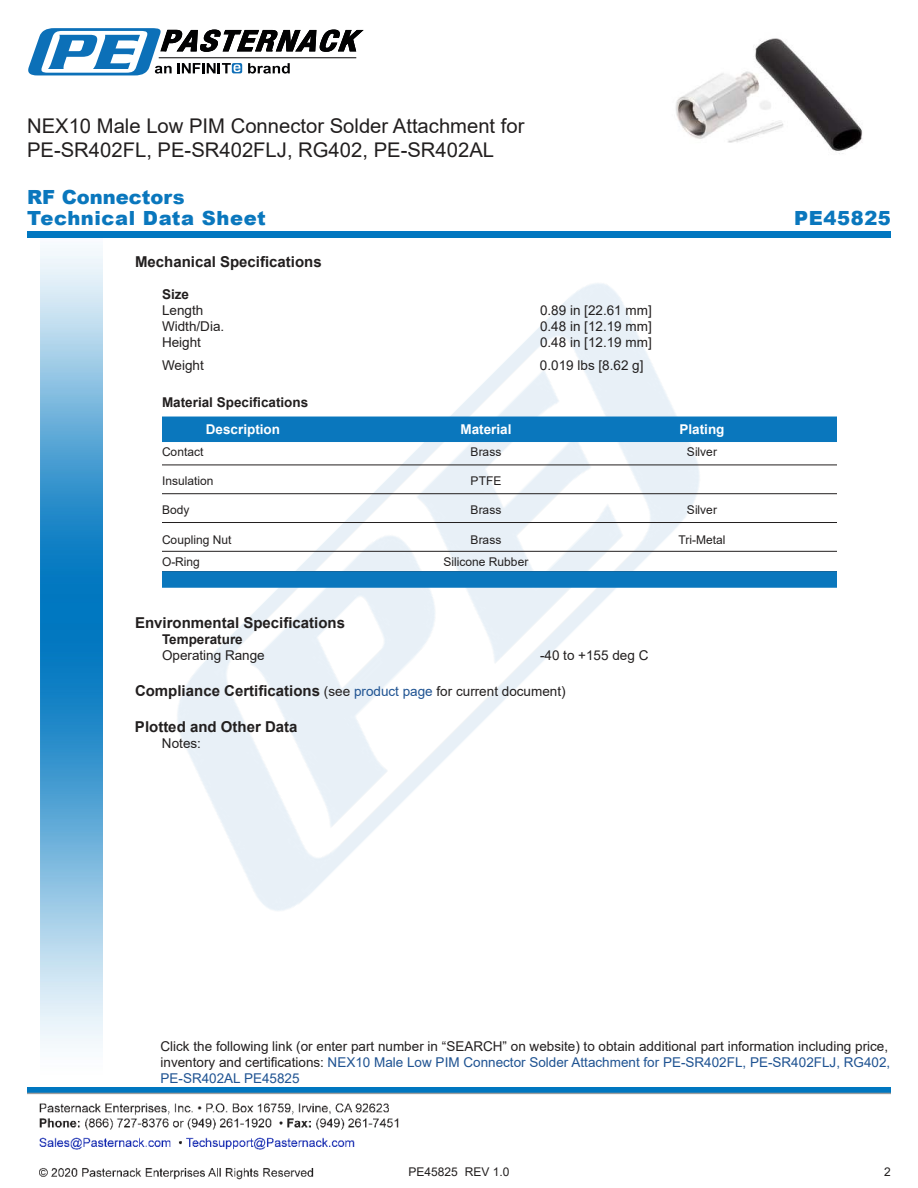
<style>
.page{position:relative;width:918px;height:1188px;background:#fff}
.page>*{position:absolute;margin:0;border:0;box-sizing:border-box;transform-origin:0 0}
.t1{font:20.25px/24.3px "Arial";color:#221f1f}
.t2{font:900 19.5px/20.4px "Arial";letter-spacing:.03em;color:#0a77bd}
.t3{font:700 15px "Arial";color:#221f1f}
.t4{font:13.5px/16.2px "Arial";color:#221f1f}
.t5{font:700 13.5px "Arial";color:#221f1f}
.t6{font:700 13.5px "Arial";color:#fff}
.t7{font:12px "Arial";color:#221f1f}
.s1{font-weight:400;font-size:13.5px}
.s2{font-weight:400;font-size:13.5px;color:#1f5392}
.s3{color:#1f5392}
</style>
<div class="page">
<img style="left:39px;top:1103px;width:360px;height:77px">
<img style="left:102px;top:248px;width:719px;height:722px">
<img style="left:40px;top:237px;width:62px;height:811px">
<img style="left:27px;top:1088px;width:864px;height:7px">
<div style="left:27px;top:231px;width:864px;height:6px;background:#0177c0"></div>
<svg style="left:28px;top:28px;width:336px;height:47px"></svg>
<div style="left:162px;top:417px;width:675px;height:25px;background:#0a77bd"></div>
<hr style="left:162px;top:465px;width:675px;height:1px;background:#221f1f">
<hr style="left:162px;top:493px;width:675px;height:1px;background:#221f1f">
<hr style="left:162px;top:522px;width:675px;height:1px;background:#221f1f">
<hr style="left:162px;top:551px;width:675px;height:1px;background:#221f1f">
<div style="left:162px;top:571px;width:675px;height:17px;background:#0a77bd"></div>
<img style="left:675px;top:38px;width:188px;height:116px">
<h1 class="t1" style="left:27px;top:116px;width:499px">NEX10 Male Low PIM Connector Solder Attachment for<br>PE-SR402FL, PE-SR402FLJ, RG402, PE-SR402AL</h1>
<h2 class="t2" style="left:27px;top:187px;width:240px">RF Connectors<br>Technical Data Sheet</h2>
<p class="t3" style="left:135px;top:252px;width:188px">Mechanical Speci昀椀cations</p>
<p class="t5" style="left:162px;top:284px;width:29px">Size</p>
<p class="t4" style="left:162px;top:303px;width:43px">Length</p>
<p class="t4" style="left:540px;top:303px;width:113px">0.89 in [22.61 mm]</p>
<p class="t4" style="left:162px;top:319px;width:64px">Width/Dia.</p>
<p class="t4" style="left:540px;top:319px;width:113px">0.48 in [12.19 mm]</p>
<p class="t4" style="left:162px;top:336px;width:41px">Height</p>
<p class="t4" style="left:540px;top:336px;width:113px">0.48 in [12.19 mm]</p>
<p class="t4" style="left:162px;top:358px;width:43px">Weight</p>
<p class="t4" style="left:540px;top:358px;width:105px">0.019 lbs [8.62 g]</p>
<p class="t5" style="left:162px;top:393px;width:148px">Material Speci昀椀cations</p>
<p class="t6" style="left:206px;top:420px;width:76px">Description</p>
<p class="t6" style="left:460px;top:420px;width:53px">Material</p>
<p class="t6" style="left:680px;top:420px;width:47px">Plating</p>
<p class="t7" style="left:162px;top:448px;width:43px">Contact</p>
<p class="t7" style="left:471px;top:448px;width:32px">Brass</p>
<p class="t7" style="left:687px;top:448px;width:31px">Silver</p>
<p class="t7" style="left:162px;top:476px;width:53px">Insulation</p>
<p class="t7" style="left:471px;top:476px;width:32px">PTFE</p>
<p class="t7" style="left:162px;top:505px;width:29px">Body</p>
<p class="t7" style="left:471px;top:505px;width:32px">Brass</p>
<p class="t7" style="left:687px;top:505px;width:31px">Silver</p>
<p class="t7" style="left:162px;top:536px;width:71px">Coupling Nut</p>
<p class="t7" style="left:471px;top:536px;width:32px">Brass</p>
<p class="t7" style="left:679px;top:536px;width:48px">Tri-Metal</p>
<p class="t7" style="left:162px;top:557px;width:40px">O-Ring</p>
<p class="t7" style="left:444px;top:557px;width:86px">Silicone Rubber</p>
<p class="t3" style="left:135px;top:612px;width:212px">Environmental Speci昀椀cations</p>
<p class="t5" style="left:162px;top:630px;width:82px">Temperature</p>
<p class="t4" style="left:162px;top:649px;width:104px">Operating Range</p>
<p class="t4" style="left:540px;top:649px;width:110px">-40 to +155 deg C</p>
<p class="t3" style="left:135px;top:680px;width:432px">Compliance Certi昀椀cations <span class="s1">(see</span> <span class="s2">product page</span> <span class="s1">for current document)</span></p>
<p class="t3" style="left:135px;top:716px;width:164px">Plotted and Other Data</p>
<p class="t4" style="left:162px;top:737px;width:41px">Notes:</p>
<h2 class="t2" style="left:794px;top:208px;width:98px">PE45825</h2>
<p class="t4" style="left:160px;top:1039px;width:731px">Click the following link (or enter part number in “SEARCH” on website) to obtain additional part information including price, inventory and certi昀椀cations: <span class="s3">NEX10 Male Low PIM Connector Solder Attachment for PE-SR402FL, PE-SR402FLJ, RG402,<br>PE-SR402AL PE45825</span></p>
<p class="t7" style="left:409px;top:1167px;width:102px">PE45825 REV 1.0</p>
<p class="t7" style="left:884px;top:1167px;width:8px">2</p>
</div>
